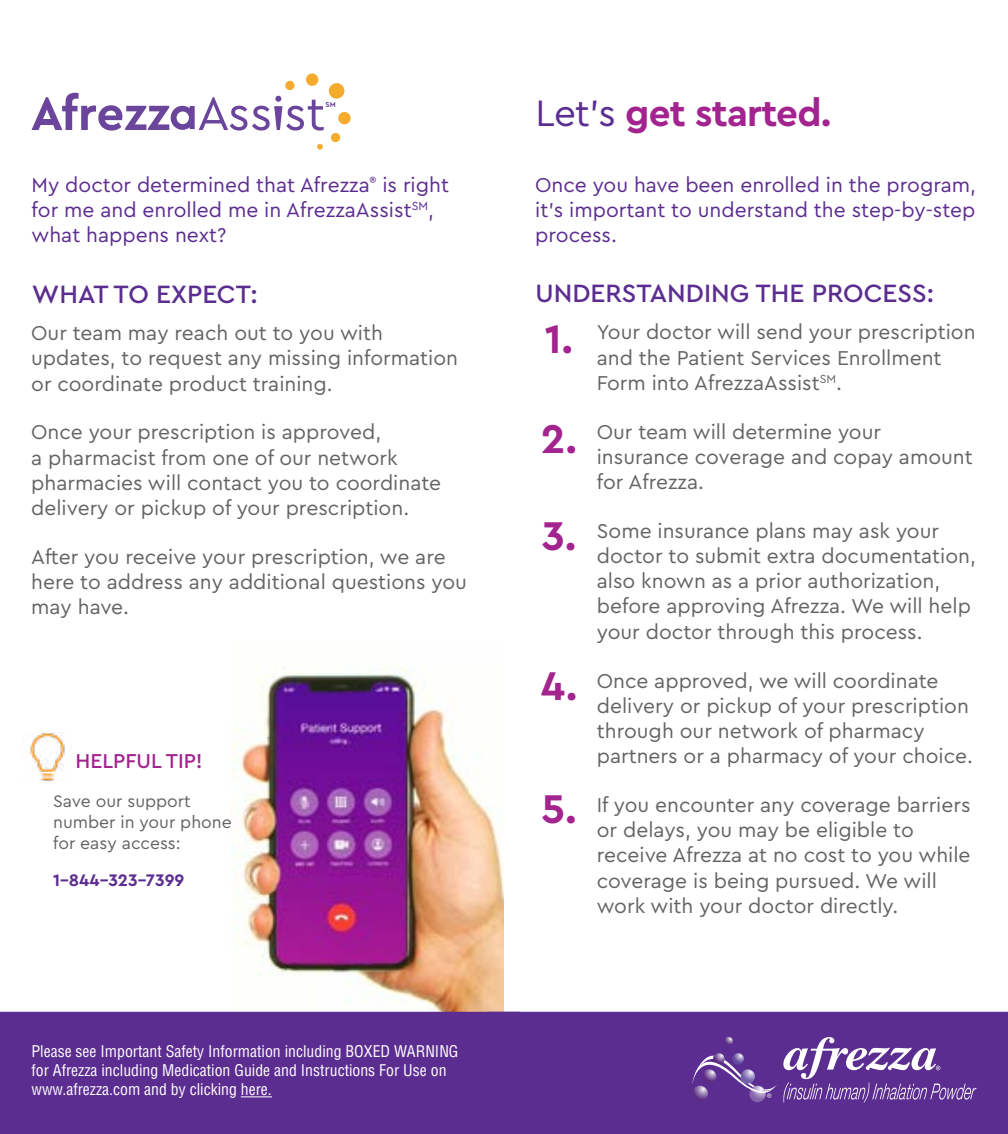
<style>
.page{position:relative;width:1008px;height:1134px;background:#fff}
.page>*{position:absolute;margin:0;border:0;box-sizing:border-box;transform-origin:0 0}
.t1{font:700 42px "Cera Pro";color:#a3238f}
.t2{font:700 38.5px "Cera Pro";letter-spacing:-.02em;color:#a3238f}
.t3{font:500 26.25px "Cera Pro";color:#5c2d91}
.t4{font:21px/25.2px "Cera Pro";color:#636466}
.t5{font:21px/25.2px "Cera Pro";color:#5c2d91;text-align:justify}
.t6{font:500 21px "Cera Pro";color:#a3238f}
.t7{font:17.5px/21px "Cera Pro";color:#636466}
.t8{font:700 17.5px "Cera Pro";color:#5c2d91}
.t9{font:condensed 15.75px/18.9px "Helvetica LT Pro";color:#fff}
.t10{font:700 7.52px "Cera Pro";color:#6b459b}
.s1{font-weight:400;color:#5c2d91}
</style>
<div class="page">
<img style="left:231px;top:667px;width:273px;height:345px">
<div style="left:0;top:1012px;width:488px;height:122px;background:#5c2d91"></div>
<div style="left:488px;top:1012px;width:520px;height:122px;background:#5c2d91"></div>
<div style="left:692px;top:1086px;width:16px;height:16px;background:#5d2c85;border-radius:8px"></div>
<svg style="left:724px;top:1037px;width:9px;height:9px"></svg>
<svg style="left:749px;top:1086px;width:17px;height:16px"></svg>
<svg style="left:692px;top:1053px;width:85px;height:46px;background:#744ea1"></svg>
<svg style="left:783px;top:1037px;width:193px;height:65px;background:#7b56a6"></svg>
<hr style="left:241px;top:1096px;width:31px;height:1px;background:#fff">
<svg style="left:317px;top:144px;width:6px;height:6px"></svg>
<svg style="left:331px;top:133px;width:10px;height:10px"></svg>
<svg style="left:32px;top:73px;width:319px;height:58px"></svg>
<div style="left:38px;top:119px;width:16px;height:6px;background:#6b459b"></div>
<img style="left:30px;top:732px;width:35px;height:50px">
<p class="t10" style="left:326px;top:100px;width:12px">SM</p>
<p class="t5" style="left:32px;top:171px;width:419px;text-align:left">My doctor determined that Afrezza<sup>®</sup> is right for me and enrolled me in AfrezzaAssist<sup>SM</sup>, what happens next?</p>
<p class="t3" style="left:32px;top:277px;width:228px">WHAT TO EXPECT:</p>
<p class="t4" style="left:31px;top:320px;width:428px">Our team may reach out to you with updates, to request any missing information or coordinate product training.</p>
<p class="t4" style="left:31px;top:419px;width:412px">Once your prescription is approved,<br>a pharmacist from one of our network pharmacies will contact you to coordinate delivery or pickup of your prescription.</p>
<p class="t4" style="left:31px;top:543px;width:437px">After you receive your prescription, we are here to address any additional questions you may have.</p>
<p class="t6" style="left:76px;top:747px;width:129px">HELPFUL TIP!</p>
<p class="t7" style="left:53px;top:790px;width:180px">Save our support number in your phone for easy access:</p>
<p class="t8" style="left:53px;top:869px;width:133px">1-844-323-7399</p>
<p class="t9" style="left:32px;top:1042px;width:429px">Please see Important Safety Information including BOXED WARNING for Afrezza including Medication Guide and Instructions For Use on www.afrezza.com and by clicking here.</p>
<h2 class="t2" style="left:536px;top:88px;width:298px"><span class="s1">Let’s</span> get started.</h2>
<p class="t5" style="left:535px;top:171px;width:443px">Once you have been enrolled in the program, it’s important to understand the step-by-step process.</p>
<p class="t3" style="left:536px;top:276px;width:400px">UNDERSTANDING THE PROCESS:</p>
<h1 class="t1" style="left:545px;top:311px;width:30px">1.</h1>
<p class="t4" style="left:597px;top:319px;width:380px">Your doctor will send your prescription and the Patient Services Enrollment<br>Form into AfrezzaAssist<sup>SM</sup>.</p>
<p class="t4" style="left:597px;top:418px;width:378px">Our team will determine your insurance coverage and copay amount for Afrezza.</p>
<p class="t4" style="left:597px;top:517px;width:381px">Some insurance plans may ask your doctor to submit extra documentation, also known as a prior authorization, before approving Afrezza. We will help your doctor through this process.</p>
<p class="t4" style="left:597px;top:667px;width:378px">Once approved, we will coordinate delivery or pickup of your prescription through our network of pharmacy partners or a pharmacy of your choice.</p>
<p class="t4" style="left:597px;top:791px;width:375px">If you encounter any coverage barriers or delays, you may be eligible to receive Afrezza at no cost to you while coverage is being pursued. We will work with your doctor directly.</p>
<h1 class="t1" style="left:541px;top:411px;width:38px">2.</h1>
<h1 class="t1" style="left:542px;top:508px;width:36px">3.</h1>
<h1 class="t1" style="left:541px;top:658px;width:38px">4.</h1>
<h1 class="t1" style="left:541px;top:781px;width:37px">5.</h1>
</div>
